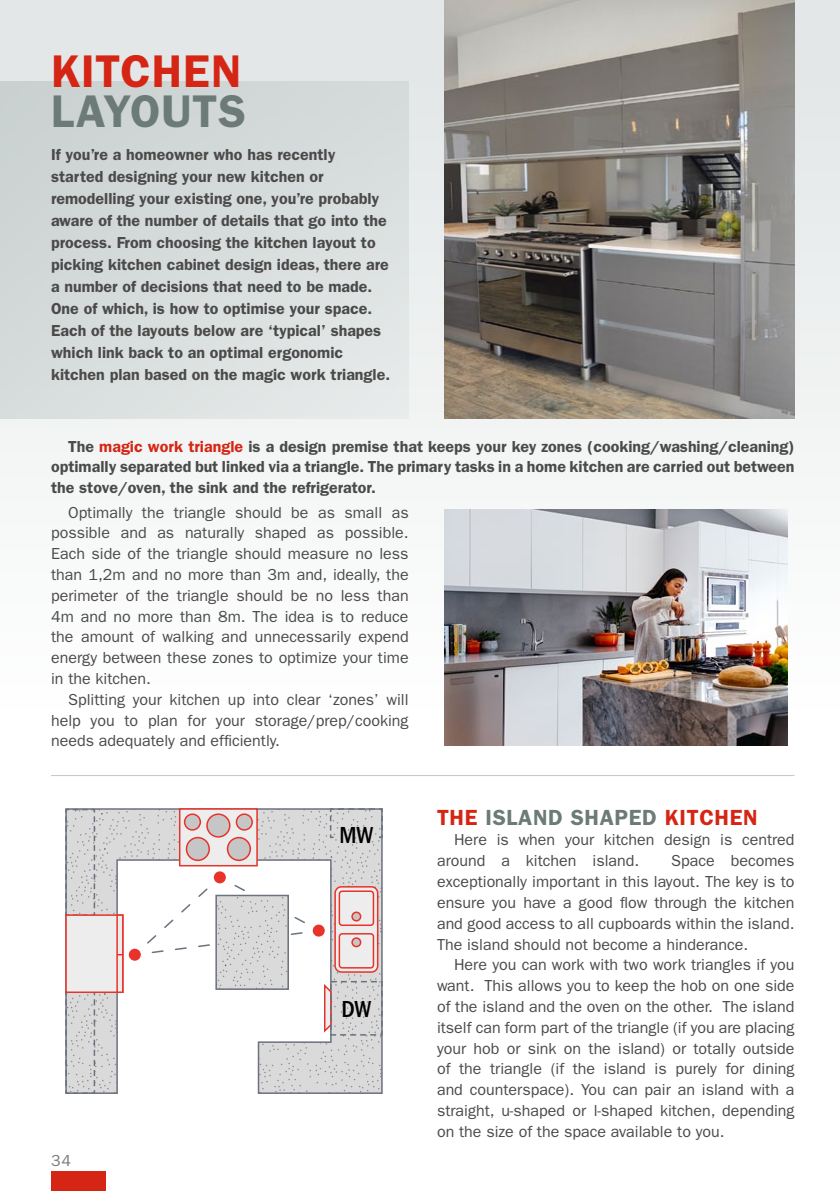
<style>
.page{position:relative;width:840px;height:1191px;background:#fff}
.page>*{position:absolute;margin:0;border:0;box-sizing:border-box;transform-origin:0 0}
.t1{font:600 46px "Franklin Gothic";letter-spacing:.015em;color:#d52514}
.t2{font:600 46px "Franklin Gothic";letter-spacing:.02em;color:#6c7b78}
.t3{font:500 condensed 24px "Franklin Gothic";color:#000}
.t4{font:600 22px "Franklin Gothic";letter-spacing:.03em;color:#6c7b78}
.t5{font:16px/20.8px "Franklin Gothic";color:#4a4a49;text-align:justify}
.t6{font:600 16px/22px "Franklin Gothic";color:#4a4a49}
.t7{font:16px "Franklin Gothic";color:#7c7b7b}
.s1{color:#d52514}
</style>
<div class="page">
<div style="left:0;top:0;width:839px;height:1191px;background:linear-gradient(to bottom,#e3e7e7,#fff)"></div>
<hr style="left:51px;top:775px;width:743px;height:1px;background:#c6c6c6">
<svg style="left:64px;top:807px;width:319px;height:287px"></svg>
<svg style="left:218px;top:897px;width:68px;height:90px;background:#d7d7d7"></svg>
<div style="left:215px;top:894px;width:74px;height:96px;border:2px solid #6b717d"></div>
<svg style="left:64px;top:990px;width:32px;height:104px;background:#cdcecf"></svg>
<svg style="left:64px;top:808px;width:32px;height:108px;background:#cececf"></svg>
<svg style="left:330px;top:808px;width:52px;height:30px;background:#cdcecf"></svg>
<svg style="left:322px;top:983px;width:8px;height:51px"></svg>
<div style="left:330px;top:981px;width:52px;height:54px;border:2px dashed #6b717d"></div>
<div style="left:180px;top:809px;width:77px;height:56px;background:#ededed"></div>
<div style="left:179px;top:808px;width:79px;height:58px;border:2px solid #e7332a"></div>
<div style="left:227px;top:837px;width:23px;height:23px;background:#c6c6c6;border-radius:50%"></div>
<div style="left:227px;top:837px;width:24px;height:24px;border:2px solid #e7332a;border-radius:50%"></div>
<div style="left:186px;top:837px;width:23px;height:23px;background:#c6c6c6;border-radius:50%"></div>
<div style="left:186px;top:837px;width:24px;height:24px;border:2px solid #e7332a;border-radius:50%"></div>
<div style="left:207px;top:814px;width:22px;height:23px;background:#c6c6c6;border-radius:50%"></div>
<div style="left:206px;top:813px;width:24px;height:24px;border:2px solid #e7332a;border-radius:50%"></div>
<div style="left:236px;top:814px;width:16px;height:16px;background:#c6c6c6;border-radius:50%"></div>
<div style="left:235px;top:813px;width:18px;height:17px;border:2px solid #e7332a;border-radius:50%"></div>
<div style="left:184px;top:814px;width:16px;height:16px;background:#c6c6c6;border-radius:50%"></div>
<div style="left:184px;top:813px;width:17px;height:17px;border:2px solid #e7332a;border-radius:50%"></div>
<div style="left:66px;top:915px;width:57px;height:77px;background:#ededed"></div>
<div style="left:65px;top:914px;width:58px;height:79px;border:2px solid #e7332a"></div>
<div style="left:116px;top:914px;width:7px;height:79px;border:2px solid #e7332a"></div>
<div style="left:335px;top:886px;width:42px;height:86px;background:#ededed;border-radius:6px"></div>
<div style="left:334px;top:886px;width:44px;height:86px;border:2px solid #e7332a;border-radius:6px"></div>
<div style="left:338px;top:933px;width:36px;height:35px;border:2px solid #e7332a;border-radius:3px"></div>
<div style="left:338px;top:890px;width:36px;height:36px;border:2px solid #e7332a;border-radius:3px"></div>
<div style="left:352px;top:912px;width:8px;height:8px;background:#c6c6c6;border-radius:50%"></div>
<div style="left:351px;top:911px;width:10px;height:10px;border:2px solid #e7332a;border-radius:50%"></div>
<div style="left:352px;top:938px;width:8px;height:8px;background:#c6c6c6;border-radius:50%"></div>
<div style="left:351px;top:937px;width:10px;height:10px;border:2px solid #e7332a;border-radius:50%"></div>
<div style="left:129px;top:948px;width:12px;height:12px;background:#e7332a;border-radius:50%"></div>
<div style="left:214px;top:871px;width:12px;height:12px;background:#e7332a;border-radius:50%"></div>
<div style="left:312px;top:924px;width:12px;height:12px;background:#e7332a;border-radius:50%"></div>
<img style="left:444px;top:0;width:350px;height:419px">
<img style="left:444px;top:509px;width:343px;height:237px">
<div style="left:51px;top:1171px;width:54px;height:20px;background:#d52514"></div>
<div style="left:0;top:81px;width:408px;height:338px;background:#d6dcdb"></div>
<h1 class="t1" style="left:51px;top:44px;width:192px">KITCHEN</h1>
<h1 class="t2" style="left:51px;top:84px;width:196px">LAYOUTS</h1>
<p class="t6" style="left:51px;top:144px;width:340px">If you’re a homeowner who has recently started designing your new kitchen or remodelling your existing one, you’re probably aware of the number of details that go into the process. From choosing the kitchen layout to picking kitchen cabinet design ideas, there are a number of decisions that need to be made.<br>One of which, is how to optimise your space.<br>Each of the layouts below are ‘typical’ shapes which link back to an optimal ergonomic kitchen plan based on the magic work triangle.</p>
<p class="t6" style="left:51px;top:436px;width:744px;line-height:20.8px;text-align:justify;text-indent:17px">The <span class="s1">magic work triangle</span> is a design premise that keeps your key zones (cooking/washing/cleaning) optimally separated but linked via a triangle. The primary tasks in a home kitchen are carried out between the stove/oven, the sink and the refrigerator.</p>
<p class="t5" style="left:51px;top:502px;width:359px;text-indent:17px">Optimally the triangle should be as small as possible and as naturally shaped as possible.<br>Each side of the triangle should measure no less than 1,2m and no more than 3m and, ideally, the perimeter of the triangle should be no less than 4m and no more than 8m. The idea is to reduce the amount of walking and unnecessarily expend energy between these zones to optimize your time in the kitchen.</p>
<p class="t5" style="left:51px;top:689px;width:359px;text-indent:17px">Splitting your kitchen up into clear ‘zones’ will help you to plan for your storage/prep/cooking needs adequately and efficiently.</p>
<h2 class="t3" style="left:339px;top:822px;width:35px">MW</h2>
<p class="t7" style="left:51px;top:1151px;width:21px">34</p>
<h2 class="t3" style="left:341px;top:995px;width:31px">DW</h2>
<h3 class="t4" style="left:437px;top:804px;width:322px"><span class="s1">THE</span> ISLAND SHAPED <span class="s1">KITCHEN</span></h3>
<p class="t5" style="left:437px;top:829px;width:359px;text-indent:17px">Here is when your kitchen design is centred around a kitchen island.</p>
<p class="t5" style="left:437px;top:850px;width:359px;text-indent:234px">Space becomes exceptionally important in this layout. The key is to ensure you have a good flow through the kitchen and good access to all cupboards within the island.<br>The island should not become a hinderance.</p>
<p class="t5" style="left:437px;top:954px;width:359px;text-indent:17px">Here you can work with two work triangles if you want. This allows you to keep the hob on one side of the island and the oven on the other. The island itself can form part of the triangle (if you are placing your hob or sink on the island) or totally outside of the triangle (if the island is purely for dining and counterspace). You can pair an island with a straight, u-shaped or l-shaped kitchen, depending on the size of the space available to you.</p>
</div>
